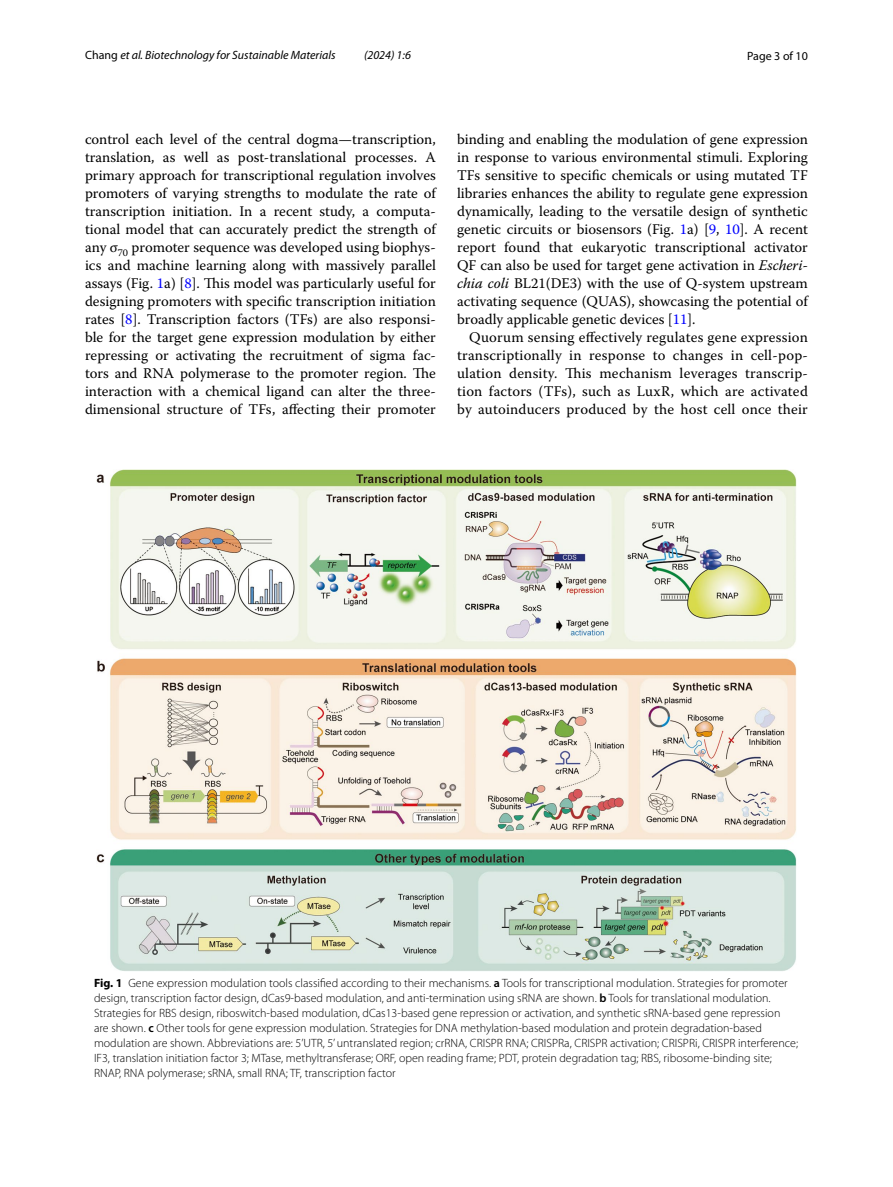
<style>
.page{position:relative;width:893px;height:1187px;background:#fff}
.page>*{position:absolute;margin:0;border:0;box-sizing:border-box;transform-origin:0 0}
.t1{font:14.7px/18px "Warnock Pro";color:#000;text-align:justify}
.t2{font:300 12px/15px "Myriad Pro";color:#000}
.t3{font:italic 12px "Myriad Pro";color:#000}
.t4{font:12px "Myriad Pro";color:#000}
.s1{font-style:normal}
.s2{color:#00f}
.s3{font-style:italic}
.s4{font-weight:700}
.s5{font-weight:600}
</style>
<div class="page">
<img style="left:96px;top:469px;width:701px;height:502px">
<p class="t3" style="left:85px;top:48px;width:252px"><span class="s1">Chang</span> et al. Biotechnology for Sustainable Materials</p>
<p class="t3" style="left:364px;top:48px;width:48px">(2024) 1:6</p>
<p class="t4" style="left:747px;top:48px;width:62px">Page 3 of 10</p>
<p class="t1" style="left:85px;top:130px;width:352px">control each level of the central dogma—transcription, translation, as well as post-translational processes. A primary approach for transcriptional regulation involves promoters of varying strengths to modulate the rate of transcription initiation. In a recent study, a computa&shy;tional model that can accurately predict the strength of any σ<sub>70</sub> promoter sequence was developed using biophys&shy;ics and machine learning along with massively parallel assays (Fig. <span class="s2">1</span>a) [<span class="s2">8</span>]. This model was particularly useful for designing promoters with specific transcription initiation rates [<span class="s2">8</span>]. Transcription factors (TFs) are also responsi&shy;ble for the target gene expression modulation by either repressing or activating the recruitment of sigma fac&shy;tors and RNA polymerase to the promoter region. The interaction with a chemical ligand can alter the three&shy;dimensional structure of TFs, affecting their promoter</p>
<p class="t1" style="left:457px;top:130px;width:352px">binding and enabling the modulation of gene expression in response to various environmental stimuli. Exploring TFs sensitive to specific chemicals or using mutated TF libraries enhances the ability to regulate gene expression dynamically, leading to the versatile design of synthetic genetic circuits or biosensors (Fig. <span class="s2">1</span>a) [<span class="s2">9</span>, <span class="s2">10</span>]. A recent report found that eukaryotic transcriptional activator QF can also be used for target gene activation in <span class="s3">Escheri&shy;chia coli</span> BL21(DE3) with the use of Q-system upstream activating sequence (QUAS), showcasing the potential of broadly applicable genetic devices [<span class="s2">11</span>].</p>
<p class="t1" style="left:457px;top:328px;width:352px;text-indent:12px">Quorum sensing effectively regulates gene expression transcriptionally in response to changes in cell-pop&shy;ulation density. This mechanism leverages transcrip&shy;tion factors (TFs), such as LuxR, which are activated by autoinducers produced by the host cell once their</p>
<p class="t2" style="left:94px;top:975px;width:706px"><span class="s4">Fig. 1</span> Gene expression modulation tools classified according to their mechanisms. <span class="s5">a</span> Tools for transcriptional modulation. Strategies for promoter design, transcription factor design, dCas9-based modulation, and anti-termination using sRNA are shown. <span class="s5">b</span> Tools for translational modulation.<br>Strategies for RBS design, riboswitch-based modulation, dCas13-based gene repression or activation, and synthetic sRNA-based gene repression<br>are shown. <span class="s5">c</span> Other tools for gene expression modulation. Strategies for DNA methylation-based modulation and protein degradation-based modulation are shown. Abbreviations are: 5’UTR, 5’ untranslated region; crRNA, CRISPR RNA; CRISPRa, CRISPR activation; CRISPRi, CRISPR interference; IF3, translation initiation factor 3; MTase, methyltransferase; ORF, open reading frame; PDT, protein degradation tag; RBS, ribosome-binding site; RNAP, RNA polymerase; sRNA, small RNA; TF, transcription factor</p>
</div>
